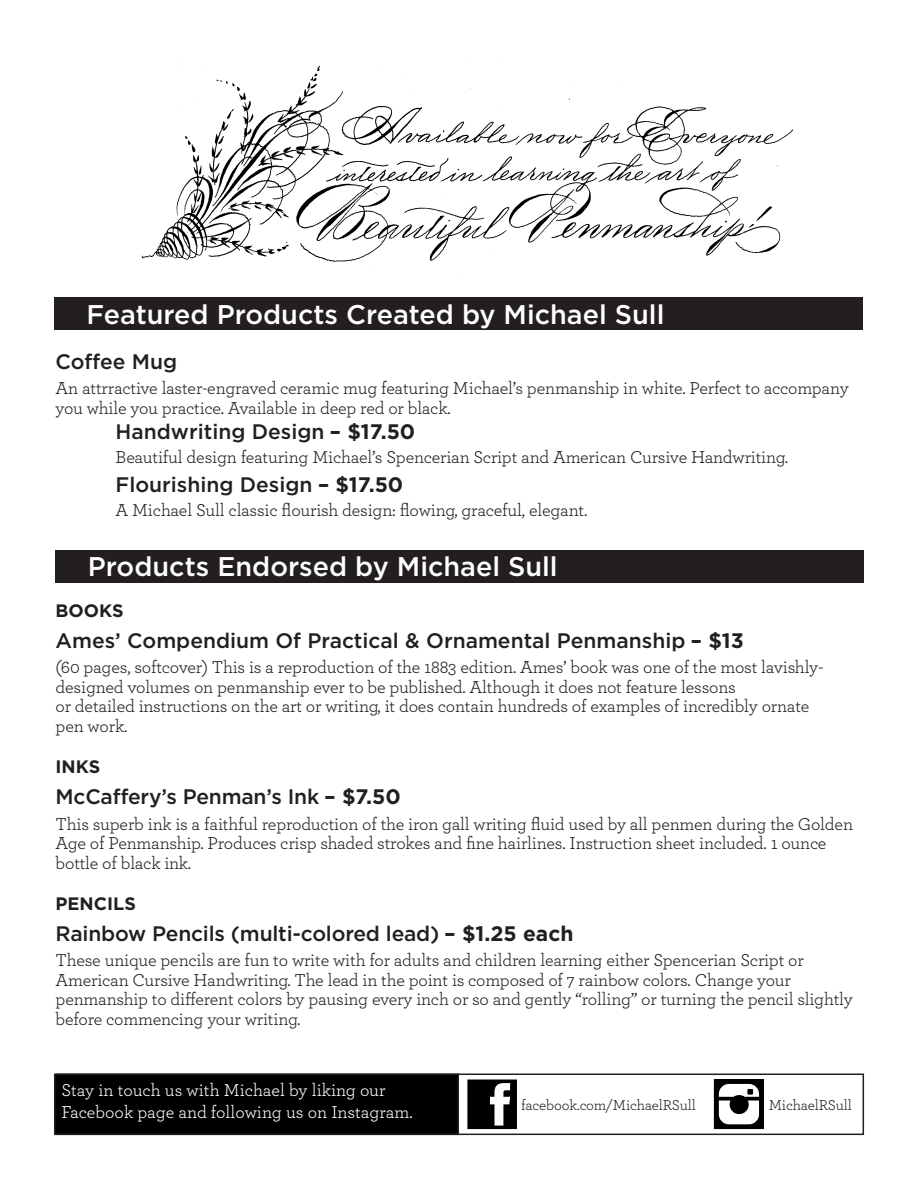
<style>
.page{position:relative;width:918px;height:1188px;background:#fff}
.page>*{position:absolute;margin:0;border:0;box-sizing:border-box;transform-origin:0 0}
.t1{font:500 27px "Gotham";color:#fff}
.t2{font:500 21px "Gotham";color:#231f20}
.t3{font:18px/19.5px "Archer";letter-spacing:-.01em;color:#231f20}
.t4{font:18px/21.6px "Archer";color:#fff}
.t5{font:700 18px "Gotham";color:#231f20}
.t6{font:15px "Archer";letter-spacing:-.01em;color:#231f20}
.s1{font-weight:700}
</style>
<div class="page">
<div style="left:54px;top:297px;width:808px;height:32px;background:#231f20"></div>
<svg style="left:467px;top:1080px;width:50px;height:49px"></svg>
<svg style="left:714px;top:1080px;width:49px;height:49px"></svg>
<div style="left:56px;top:1074px;width:808px;height:61px;border:2px solid #231f20"></div>
<div style="left:55px;top:1074px;width:403px;height:60px;background:#000"></div>
<div style="left:54px;top:1074px;width:405px;height:61px;border:2px solid #231f20"></div>
<img style="left:141px;top:64px;width:653px;height:201px">
<div style="left:56px;top:551px;width:808px;height:32px;background:#231f20"></div>
<p class="t1" style="left:86px;top:297px;width:580px">Featured Products Created by Michael Sull</p>
<p class="t2" style="left:56px;top:347px;width:123px">Coffee Mug</p>
<p class="t3" style="left:56px;top:377px;width:795px">An attrractive laster-engraved ceramic mug featuring Michael’s penmanship in white. Perfect to accompany you while you practice. Available in deep red or black.</p>
<p class="t2" style="left:116px;top:418px;width:301px">Handwriting Design <span class="s1">– $17.50</span></p>
<p class="t3" style="left:116px;top:446px;width:674px">Beautiful design featuring Michael’s Spencerian Script and American Cursive Handwriting.</p>
<p class="t2" style="left:116px;top:471px;width:289px">Flourishing Design <span class="s1">– $17.50</span></p>
<p class="t3" style="left:116px;top:500px;width:473px">A Michael Sull classic flourish design: flowing, graceful, elegant.</p>
<p class="t1" style="left:88px;top:549px;width:471px">Products Endorsed by Michael Sull</p>
<p class="t5" style="left:56px;top:598px;width:70px">BOOKS</p>
<p class="t2" style="left:56px;top:627px;width:690px">Ames’ Compendium Of Practical &amp; Ornamental Penmanship <span class="s1">– $13</span></p>
<p class="t3" style="left:56px;top:657px;width:769px">(60 pages, softcover) This is a reproduction of the 1883 edition. Ames’ book was one of the most lavishly&shy;designed volumes on penmanship ever to be published. Although it does not feature lessons<br>or detailed instructions on the art or writing, it does contain hundreds of examples of incredibly ornate pen work.</p>
<p class="t5" style="left:56px;top:755px;width:46px">INKS</p>
<p class="t2" style="left:56px;top:783px;width:347px">McCaffery’s Penman’s Ink <span class="s1">– $7.50</span></p>
<p class="t3" style="left:56px;top:813px;width:799px">This superb ink is a faithful reproduction of the iron gall writing fluid used by all penmen during the Golden<br>Age of Penmanship. Produces crisp shaded strokes and fine hairlines. Instruction sheet included. 1 ounce bottle of black ink.</p>
<p class="t5" style="left:56px;top:891px;width:82px">PENCILS</p>
<p class="t2" style="left:56px;top:920px;width:519px">Rainbow Pencils (multi-colored lead) <span class="s1">– $1.25 each</span></p>
<p class="t3" style="left:56px;top:950px;width:799px">These unique pencils are fun to write with for adults and children learning either Spencerian Script or American Cursive Handwriting. The lead in the point is composed of 7 rainbow colors. Change your penmanship to different colors by pausing every inch or so and gently “rolling” or turning the pencil slightly before commencing your writing.</p>
<p class="t4" style="left:61px;top:1078px;width:353px">Stay in touch us with Michael by liking our<br>Facebook page and following us on Instagram.</p>
<p class="t6" style="left:521px;top:1094px;width:176px">facebook.com/MichaelRSull</p>
<p class="t6" style="left:769px;top:1094px;width:85px">MichaelRSull</p>
</div>
